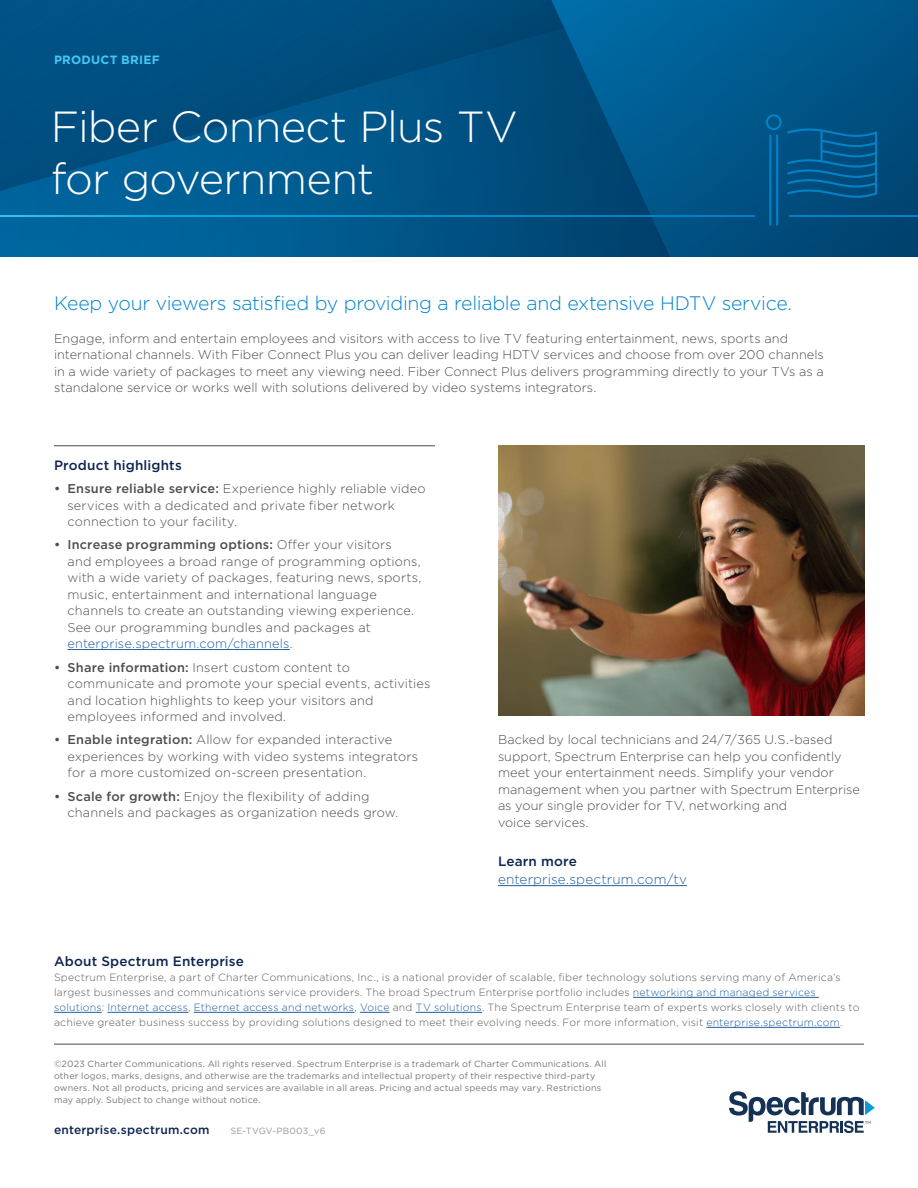
<style>
.page{position:relative;width:918px;height:1188px;background:#fff}
.page>*{position:absolute;margin:0;border:0;box-sizing:border-box;transform-origin:0 0}
.t1{font:300 43.5px/52.5px "Gotham";letter-spacing:-.015em;color:#fff}
.t2{font:300 19.5px "Gotham";letter-spacing:-.02em;color:#0083ca}
.t3{font:500 13.5px "Gotham";letter-spacing:.015em;color:#0c2552}
.t4{font:300 13.5px "Gotham";letter-spacing:.01em;color:#215e9e}
.t5{font:300 12.75px/16.5px "Gotham";letter-spacing:.005em;color:#4d4d4f}
.t6{font:500 12px "Gotham";letter-spacing:.02em;color:#0c2552}
.t7{font:700 12px "Gotham";letter-spacing:.025em;color:#44c8f5}
.t8{font:300 10.5px/15px "Gotham";letter-spacing:.02em;color:#5a5a5a}
.t9{font:9px/12px "Gotham";letter-spacing:.02em;color:#757779}
.t10{font:9px "Gotham";letter-spacing:.025em;color:#949699}
.s1{font-weight:500}
.s2{color:#215e9e}
</style>
<div class="page">
<svg style="left:0;top:0;width:918px;height:256px;background:#005386"></svg>
<hr style="left:789px;top:215px;width:129px;height:2px;background:#0083ca">
<hr style="left:0;top:215px;width:755px;height:2px;background:#fff">
<hr style="left:54px;top:445px;width:381px;height:1px;background:#4d4d4f">
<hr style="left:68px;top:649px;width:222px;height:1px;background:#215e9e">
<svg style="left:766px;top:114px;width:111px;height:112px;background:#005487"></svg>
<svg style="left:729px;top:1091px;width:146px;height:42px"></svg>
<hr style="left:498px;top:885px;width:189px;height:1px;background:#215e9e">
<img style="left:498px;top:445px;width:366px;height:271px">
<hr style="left:54px;top:1044px;width:810px;height:1px;background:#4d4d4f">
<hr style="left:633px;top:997px;width:186px;height:1px;background:#215e9e">
<hr style="left:54px;top:1012px;width:48px;height:1px;background:#215e9e">
<hr style="left:107px;top:1012px;width:81px;height:1px;background:#215e9e">
<hr style="left:194px;top:1012px;width:160px;height:1px;background:#215e9e">
<hr style="left:360px;top:1012px;width:30px;height:1px;background:#215e9e">
<hr style="left:416px;top:1012px;width:66px;height:1px;background:#215e9e">
<hr style="left:706px;top:1027px;width:134px;height:1px;background:#215e9e">
<p class="t7" style="left:54px;top:51px;width:107px">PRODUCT BRIEF</p>
<h1 class="t1" style="left:51px;top:99px;width:469px">Fiber Connect Plus TV for government</h1>
<h2 class="t2" style="left:54px;top:290px;width:740px">Keep your viewers satisfied by providing a reliable and extensive HDTV service.</h2>
<p class="t5" style="left:54px;top:329px;width:771px">Engage, inform and entertain employees and visitors with access to live TV featuring entertainment, news, sports and international channels. With Fiber Connect Plus you can deliver leading HDTV services and choose from over 200 channels in a wide variety of packages to meet any viewing need. Fiber Connect Plus delivers programming directly to your TVs as a standalone service or works well with solutions delivered by video systems integrators.</p>
<p class="t3" style="left:54px;top:456px;width:129px">Product highlights</p>
<p class="t5" style="left:68px;top:480px;width:360px;text-indent:-14px"><span class="s1">• Ensure reliable service:</span> Experience highly reliable video services with a dedicated and private fiber network connection to your facility.</p>
<p class="t5" style="left:68px;top:536px;width:356px;text-indent:-14px"><span class="s1">• Increase programming options:</span> Offer your visitors<br>and employees a broad range of programming options, with a wide variety of packages, featuring news, sports, music, entertainment and international language channels to create an outstanding viewing experience.<br>See our programming bundles and packages at <span class="s2">enterprise.spectrum.com/channels</span>.</p>
<p class="t5" style="left:68px;top:658px;width:365px;text-indent:-14px"><span class="s1">• Share information:</span> Insert custom content to communicate and promote your special events, activities and location highlights to keep your visitors and employees informed and involved.</p>
<p class="t5" style="left:68px;top:731px;width:352px;text-indent:-14px"><span class="s1">• Enable integration:</span> Allow for expanded interactive experiences by working with video systems integrators for a more customized on-screen presentation.</p>
<p class="t5" style="left:68px;top:787px;width:333px;text-indent:-14px"><span class="s1">• Scale for growth:</span> Enjoy the flexibility of adding channels and packages as organization needs grow.</p>
<p class="t5" style="left:498px;top:731px;width:363px">Backed by local technicians and 24/7/365 U.S.-based support, Spectrum Enterprise can help you confidently meet your entertainment needs. Simplify your vendor management when you partner with Spectrum Enterprise as your single provider for TV, networking and<br>voice services.</p>
<p class="t3" style="left:498px;top:853px;width:80px">Learn more</p>
<p class="t4" style="left:498px;top:871px;width:190px">enterprise.spectrum.com/tv</p>
<p class="t3" style="left:54px;top:953px;width:191px">About Spectrum Enterprise</p>
<p class="t8" style="left:54px;top:970px;width:807px">Spectrum Enterprise, a part of Charter Communications, Inc., is a national provider of scalable, fiber technology solutions serving many of America’s largest businesses and communications service providers. The broad Spectrum Enterprise portfolio includes <span class="s2">networking and managed services solutions</span>: <span class="s2">Internet access</span>, <span class="s2">Ethernet access and networks</span>, <span class="s2">Voice</span> and <span class="s2">TV solutions</span>. The Spectrum Enterprise team of experts works closely with clients to achieve greater business success by providing solutions designed to meet their evolving needs. For more information, visit <span class="s2">enterprise.spectrum.com</span>.</p>
<p class="t9" style="left:54px;top:1057px;width:554px">©2023 Charter Communications. All rights reserved. Spectrum Enterprise is a trademark of Charter Communications. All other logos, marks, designs, and otherwise are the trademarks and intellectual property of their respective third-party owners. Not all products, pricing and services are available in all areas. Pricing and actual speeds may vary. Restrictions may apply. Subject to change without notice.</p>
<p class="t6" style="left:54px;top:1122px;width:157px">enterprise.spectrum.com</p>
<p class="t10" style="left:230px;top:1125px;width:97px">SE-TVGV-PB003_v6</p>
</div>
